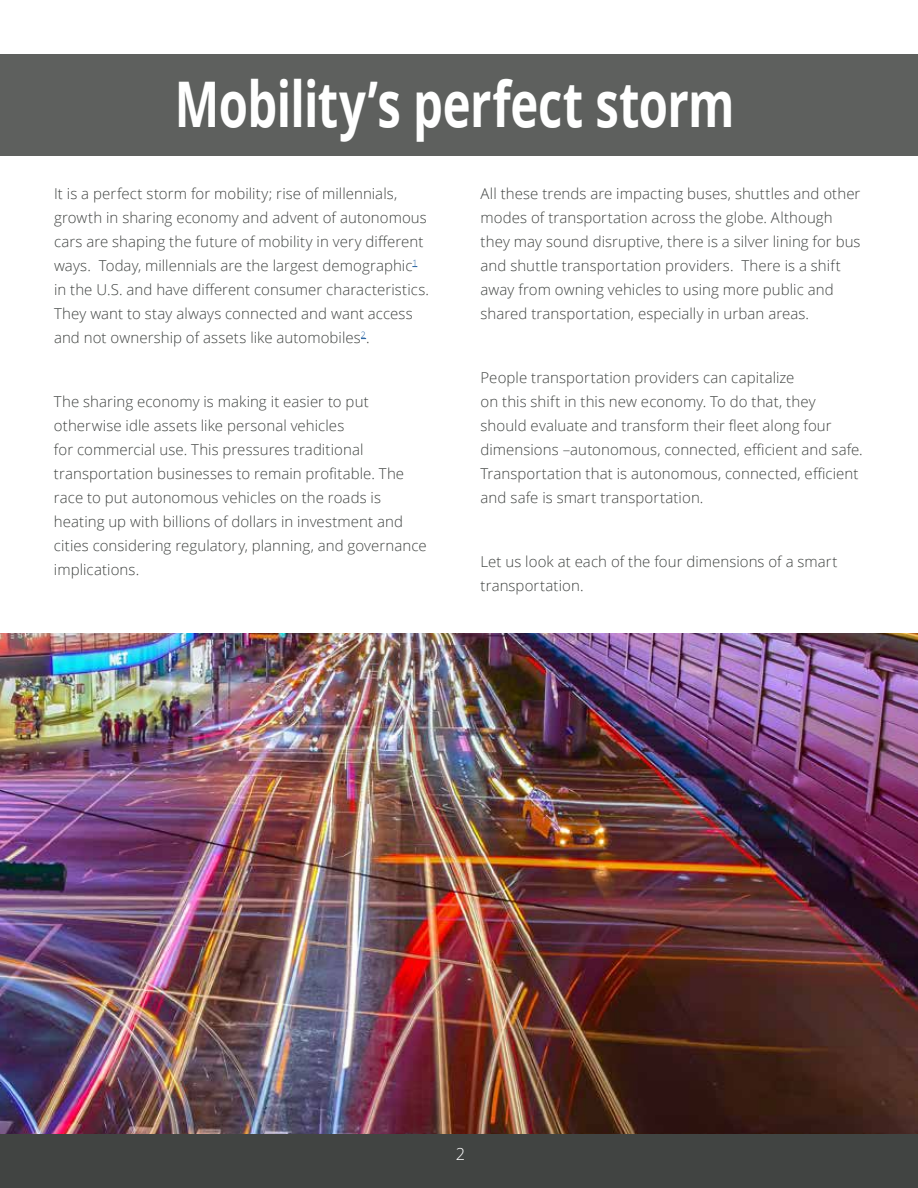
<style>
.page{position:relative;width:918px;height:1188px;background:#fff}
.page>*{position:absolute;margin:0;border:0;box-sizing:border-box;transform-origin:0 0}
.t1{font:700 63px "Open Sans";letter-spacing:-.01em;color:#fff;scale:.75 1}
.t2{font:300 16.5px "Open Sans";color:#fff}
.t3{font:300 15px/24px "Open Sans";letter-spacing:.005em;color:#414442}
</style>
<div class="page">
<div style="left:0;top:1134px;width:918px;height:54px;background:#414442"></div>
<img style="left:0;top:634px;width:918px;height:500px">
<div style="left:0;top:54px;width:918px;height:102px;background:#5e605e"></div>
<h1 class="t1" style="left:175px;top:59px;width:748px">Mobility’s perfect storm</h1>
<p class="t3" style="left:54px;top:181px;width:377px">It is a perfect storm for mobility; rise of millennials, growth in sharing economy and advent of autonomous cars are shaping the future of mobility in very different ways. Today, millennials are the largest demographic<sup>1 </sup>in the U.S. and have different consumer characteristics.<br>They want to stay always connected and want access and not ownership of assets like automobiles<sup>2</sup>.</p>
<p class="t3" style="left:54px;top:389px;width:374px">The sharing economy is making it easier to put otherwise idle assets like personal vehicles<br>for commercial use. This pressures traditional transportation businesses to remain profitable. The race to put autonomous vehicles on the roads is heating up with billions of dollars in investment and cities considering regulatory, planning, and governance implications.</p>
<p class="t3" style="left:481px;top:181px;width:382px">All these trends are impacting buses, shuttles and other modes of transportation across the globe. Although they may sound disruptive, there is a silver lining for bus and shuttle transportation providers. There is a shift away from owning vehicles to using more public and shared transportation, especially in urban areas.</p>
<p class="t3" style="left:481px;top:365px;width:384px">People transportation providers can capitalize<br>on this shift in this new economy. To do that, they should evaluate and transform their fleet along four dimensions –autonomous, connected, efficient and safe.<br>Transportation that is autonomous, connected, efficient and safe is smart transportation.</p>
<p class="t3" style="left:481px;top:549px;width:358px">Let us look at each of the four dimensions of a smart transportation.</p>
<p class="t2" style="left:456px;top:1143px;width:11px">2</p>
</div>
